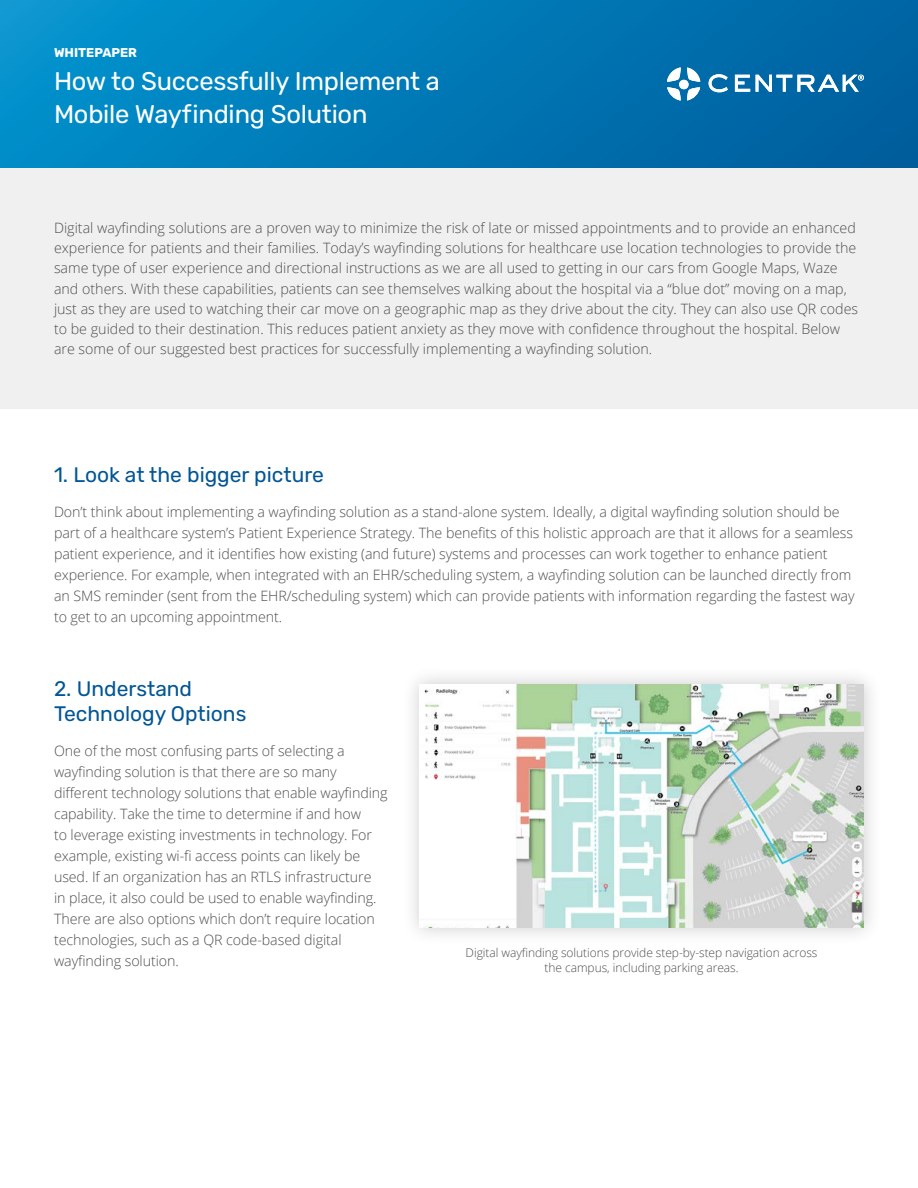
<style>
.page{position:relative;width:918px;height:1188px;background:#fff}
.page>*{position:absolute;margin:0;border:0;box-sizing:border-box;transform-origin:0 0}
.t1{font:25.5px/33px "Rubik";letter-spacing:-.01em;color:#fff}
.t2{font:21px/25.5px "Rubik";color:#015695}
.t3{font:300 14.25px/21px "Open Sans";letter-spacing:-.005em;color:#4e4e4e}
.t4{font:700 12.75px "Rubik";color:#fff}
.t5{font:300 12px/15px "Open Sans";letter-spacing:-.005em;color:#4e4e4e;text-align:center}
</style>
<div class="page">
<div style="left:0;top:135px;width:918px;height:273px;background:#f0f0f0"></div>
<div style="left:401px;top:666px;width:481px;height:280px;background:#000;opacity:.2"></div>
<img style="left:419px;top:684px;width:445px;height:244px">
<div style="left:0;top:0;width:918px;height:168px;background:linear-gradient(to right,#0192cc,#005f9f)"></div>
<svg style="left:709px;top:74px;width:19px;height:18px"></svg>
<svg style="left:735px;top:75px;width:15px;height:17px"></svg>
<svg style="left:756px;top:75px;width:108px;height:17px"></svg>
<svg style="left:667px;top:67px;width:33px;height:34px"></svg>
<p class="t4" style="left:54px;top:45px;width:85px">WHITEPAPER</p>
<h1 class="t1" style="left:54px;top:65px;width:387px">How to Successfully Implement a<br>Mobile Wayfinding Solution</h1>
<p class="t3" style="left:54px;top:217px;width:806px;line-height:20.2px">Digital wayfinding solutions are a proven way to minimize the risk of late or missed appointments and to provide an enhanced experience for patients and their families. Today’s wayfinding solutions for healthcare use location technologies to provide the same type of user experience and directional instructions as we are all used to getting in our cars from Google Maps, Waze and others. With these capabilities, patients can see themselves walking about the hospital via a “blue dot” moving on a map, just as they are used to watching their car move on a geographic map as they drive about the city. They can also use QR codes to be guided to their destination. This reduces patient anxiety as they move with confidence throughout the hospital. Below are some of our suggested best practices for successfully implementing a wayfinding solution.</p>
<h2 class="t2" style="left:54px;top:463px;width:271px">1. Look at the bigger picture</h2>
<p class="t3" style="left:54px;top:500px;width:802px">Don’t think about implementing a wayfinding solution as a stand-alone system. Ideally, a digital wayfinding solution should be part of a healthcare system’s Patient Experience Strategy. The benefits of this holistic approach are that it allows for a seamless patient experience, and it identifies how existing (and future) systems and processes can work together to enhance patient experience. For example, when integrated with an EHR/scheduling system, a wayfinding solution can be launched directly from an SMS reminder (sent from the EHR/scheduling system) which can provide patients with information regarding the fastest way to get to an upcoming appointment.</p>
<h2 class="t2" style="left:54px;top:676px;width:194px">2. Understand<br>Technology Options</h2>
<p class="t3" style="left:54px;top:740px;width:335px">One of the most confusing parts of selecting a wayfinding solution is that there are so many different technology solutions that enable wayfinding capability. Take the time to determine if and how<br>to leverage existing investments in technology. For example, existing wi-fi access points can likely be used. If an organization has an RTLS infrastructure<br>in place, it also could be used to enable wayfinding.<br>There are also options which don’t require location technologies, such as a QR code-based digital wayfinding solution.</p>
<p class="t5" style="left:466px;top:945px;width:353px">Digital wayfinding solutions provide step-by-step navigation across the campus, including parking areas.</p>
</div>
